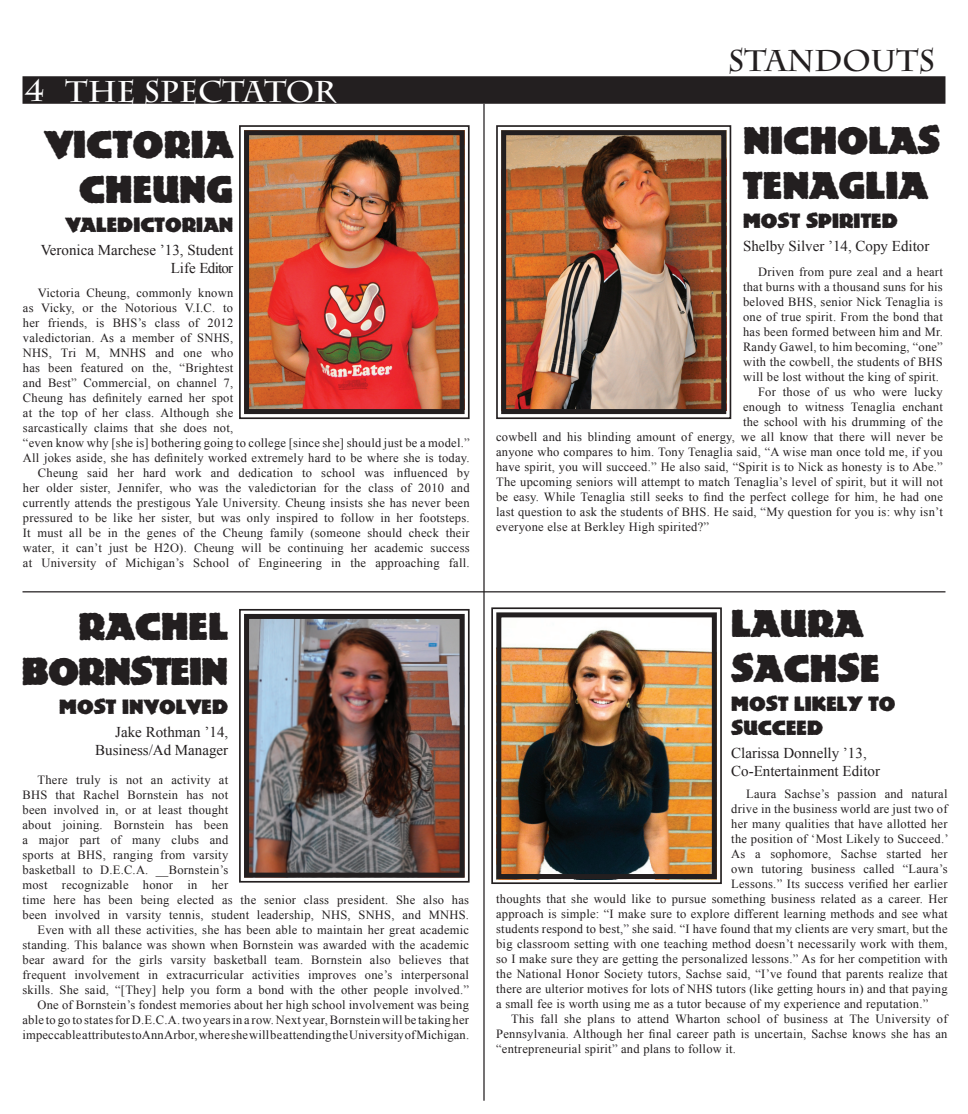
<style>
.page{position:relative;width:968px;height:1114px;background:#fff}
.page>*{position:absolute;margin:0;border:0;box-sizing:border-box;transform-origin:0 0}
.t1{font:37.5px/45px "AHJ Publicity";color:#231f20}
.t2{font:37.5px/45px "AHJ Publicity";letter-spacing:-.03em;color:#231f20;text-align:right}
.t3{font:700 30px "Charlemagne Std";letter-spacing:-.005em;color:#fff}
.t4{font:700 30px "Charlemagne Std";color:#231f20}
.t5{font:20px/24px "AHJ Publicity";color:#231f20}
.t6{font:15px/18px "Times New Roman";color:#231f20;text-align:right}
.t7{font:12.5px "Times New Roman";letter-spacing:.02em;color:#231f20}
</style>
<div class="page">
<div style="left:22px;top:76px;width:923px;height:28px;background:#231f20"></div>
<hr style="left:22px;top:591px;width:923px;height:1px;background:#231f20">
<img style="left:239px;top:125px;width:231px;height:295px">
<div style="left:244px;top:130px;width:220px;height:284px;border:5px solid #231f20"></div>
<img style="left:491px;top:607px;width:231px;height:277px">
<div style="left:496px;top:612px;width:221px;height:267px;border:5px solid #231f20"></div>
<img style="left:496px;top:125px;width:236px;height:295px">
<div style="left:501px;top:130px;width:225px;height:284px;border:5px solid #231f20"></div>
<img style="left:239px;top:609px;width:231px;height:274px">
<div style="left:244px;top:614px;width:220px;height:263px;border:5px solid #231f20"></div>
<hr style="left:483px;top:104px;width:1px;height:996px;background:#231f20">
<p class="t3" style="left:25px;top:74px;width:312px">4 THE SPECTATOR</p>
<p class="t1" style="left:44px;top:122px;width:190px;text-align:right">VICTORIA<br>CHEUNG</p>
<p class="t5" style="left:65px;top:213px;width:169px">VALEDICTORIAN</p>
<p class="t6" style="left:41px;top:241px;width:194px">Veronica Marchese ’13, Student<br>Life Editor</p>
<p class="t7" style="left:38px;top:284px;width:197px">Victoria Cheung, commonly known</p>
<p class="t7" style="left:23px;top:299px;width:212px">as Vicky, or the Notorious V.I.C. to</p>
<p class="t7" style="left:23px;top:314px;width:212px">her friends, is BHS’s class of 2012</p>
<p class="t7" style="left:23px;top:329px;width:212px">valedictorian. As a member of SNHS,</p>
<p class="t7" style="left:23px;top:344px;width:212px">NHS, Tri M, MNHS and one who</p>
<p class="t7" style="left:23px;top:359px;width:212px">has been featured on the, “Brightest</p>
<p class="t7" style="left:23px;top:374px;width:212px">and Best” Commercial, on channel 7,</p>
<p class="t7" style="left:23px;top:389px;width:212px">Cheung has definitely earned her spot</p>
<p class="t7" style="left:23px;top:404px;width:212px">at the top of her class. Although she</p>
<p class="t7" style="left:23px;top:419px;width:212px">sarcastically claims that she does not,</p>
<p class="t7" style="left:23px;top:434px;width:448px">“even know why [she is] bothering going to college [since she] should just be a model.”</p>
<p class="t7" style="left:23px;top:449px;width:448px">All jokes aside, she has definitely worked extremely hard to be where she is today.</p>
<p class="t7" style="left:38px;top:464px;width:433px">Cheung said her hard work and dedication to school was influenced by</p>
<p class="t7" style="left:23px;top:479px;width:448px">her older sister, Jennifer, who was the valedictorian for the class of 2010 and</p>
<p class="t7" style="left:23px;top:494px;width:448px">currently attends the prestigous Yale University. Cheung insists she has never been</p>
<p class="t7" style="left:23px;top:509px;width:448px">pressured to be like her sister, but was only inspired to follow in her footsteps.</p>
<p class="t7" style="left:23px;top:524px;width:448px">It must all be in the genes of the Cheung family (someone should check their</p>
<p class="t7" style="left:23px;top:539px;width:448px">water, it can’t just be H2O). Cheung will be continuing her academic success</p>
<p class="t7" style="left:23px;top:554px;width:448px">at University of Michigan’s School of Engineering in the approaching fall.</p>
<p class="t2" style="left:22px;top:605px;width:208px">RACHEL<br>BORNSTEIN</p>
<p class="t5" style="left:59px;top:695px;width:170px">MOST INVOLVED</p>
<p class="t6" style="left:95px;top:723px;width:134px">Jake Rothman ’14,<br>Business/Ad Manager</p>
<p class="t7" style="left:38px;top:771px;width:192px">There truly is not an activity at</p>
<p class="t7" style="left:23px;top:786px;width:207px">BHS that Rachel Bornstein has not</p>
<p class="t7" style="left:23px;top:801px;width:207px">been involved in, or at least thought</p>
<p class="t7" style="left:23px;top:816px;width:207px">about joining. Bornstein has been</p>
<p class="t7" style="left:23px;top:831px;width:207px">a major part of many clubs and</p>
<p class="t7" style="left:23px;top:846px;width:207px">sports at BHS, ranging from varsity</p>
<p class="t7" style="left:23px;top:861px;width:207px">basketball to D.E.C.A. __Bornstein’s</p>
<p class="t7" style="left:23px;top:876px;width:207px">most recognizable honor in her</p>
<p class="t7" style="left:23px;top:891px;width:448px">time here has been being elected as the senior class president. She also has</p>
<p class="t7" style="left:23px;top:906px;width:448px">been involved in varsity tennis, student leadership, NHS, SNHS, and MNHS.</p>
<p class="t7" style="left:38px;top:921px;width:433px">Even with all these activities, she has been able to maintain her great academic</p>
<p class="t7" style="left:23px;top:936px;width:448px">standing. This balance was shown when Bornstein was awarded with the academic</p>
<p class="t7" style="left:23px;top:951px;width:448px">bear award for the girls varsity basketball team. Bornstein also believes that</p>
<p class="t7" style="left:23px;top:966px;width:448px">frequent involvement in extracurricular activities improves one’s interpersonal</p>
<p class="t7" style="left:23px;top:981px;width:448px">skills. She said, “[They] help you form a bond with the other people involved.”</p>
<p class="t7" style="left:38px;top:996px;width:433px">One of Bornstein’s fondest memories about her high school involvement was being</p>
<p class="t7" style="left:23px;top:1011px;width:448px">able to go to states for D.E.C.A. two years in a row. Next year, Bornstein will be taking her</p>
<p class="t7" style="left:23px;top:1026px;width:448px">impeccable attributes to Ann Arbor, where she will be attending the University of Michigan.</p>
<p class="t4" style="left:727px;top:43px;width:209px">STANDOUTS</p>
<p class="t1" style="left:743px;top:119px;width:199px">NICHOLAS<br>TENAGLIA</p>
<p class="t5" style="left:743px;top:209px;width:156px">MOST SPIRITED</p>
<p class="t6" style="left:743px;top:237px;width:188px">Shelby Silver ’14, Copy Editor</p>
<p class="t7" style="left:758px;top:264px;width:186px">Driven from pure zeal and a heart</p>
<p class="t7" style="left:743px;top:279px;width:201px">that burns with a thousand suns for his</p>
<p class="t7" style="left:743px;top:294px;width:201px">beloved BHS, senior Nick Tenaglia is</p>
<p class="t7" style="left:743px;top:309px;width:201px">one of true spirit. From the bond that</p>
<p class="t7" style="left:743px;top:324px;width:201px">has been formed between him and Mr.</p>
<p class="t7" style="left:743px;top:339px;width:201px">Randy Gawel, to him becoming, “one”</p>
<p class="t7" style="left:743px;top:354px;width:201px">with the cowbell, the students of BHS</p>
<p class="t7" style="left:743px;top:369px;width:197px">will be lost without the king of spirit.</p>
<p class="t7" style="left:758px;top:384px;width:186px">For those of us who were lucky</p>
<p class="t7" style="left:743px;top:399px;width:201px">enough to witness Tenaglia enchant</p>
<p class="t7" style="left:743px;top:414px;width:201px">the school with his drumming of the</p>
<p class="t7" style="left:496px;top:429px;width:448px">cowbell and his blinding amount of energy, we all know that there will never be</p>
<p class="t7" style="left:496px;top:444px;width:448px">anyone who compares to him. Tony Tenaglia said, “A wise man once told me, if you</p>
<p class="t7" style="left:496px;top:459px;width:448px">have spirit, you will succeed.” He also said, “Spirit is to Nick as honesty is to Abe.”</p>
<p class="t7" style="left:496px;top:474px;width:448px">The upcoming seniors will attempt to match Tenaglia’s level of spirit, but it will not</p>
<p class="t7" style="left:496px;top:489px;width:448px">be easy. While Tenaglia still seeks to find the perfect college for him, he had one</p>
<p class="t7" style="left:496px;top:504px;width:448px">last question to ask the students of BHS. He said, “My question for you is: why isn’t</p>
<p class="t7" style="left:496px;top:519px;width:214px">everyone else at Berkley High spirited?”</p>
<p class="t1" style="left:731px;top:601px;width:150px">LAURA<br>SACHSE</p>
<p class="t5" style="left:731px;top:691px;width:166px">MOST LIKELY TO<br>SUCCEED</p>
<p class="t6" style="left:731px;top:743px;width:150px;text-align:left">Clarissa Donnelly ’13,<br>Co-Entertainment Editor</p>
<p class="t7" style="left:746px;top:785px;width:203px">Laura Sachse’s passion and natural</p>
<p class="t7" style="left:731px;top:800px;width:218px">drive in the business world are just two of</p>
<p class="t7" style="left:731px;top:815px;width:218px">her many qualities that have allotted her</p>
<p class="t7" style="left:731px;top:830px;width:219px">the position of ‘Most Likely to Succeed.’</p>
<p class="t7" style="left:731px;top:845px;width:218px">As a sophomore, Sachse started her</p>
<p class="t7" style="left:731px;top:860px;width:218px">own tutoring business called “Laura’s</p>
<p class="t7" style="left:731px;top:875px;width:218px">Lessons.” Its success verified her earlier</p>
<p class="t7" style="left:496px;top:890px;width:453px">thoughts that she would like to pursue something business related as a career. Her</p>
<p class="t7" style="left:496px;top:905px;width:453px">approach is simple: “I make sure to explore different learning methods and see what</p>
<p class="t7" style="left:496px;top:920px;width:453px">students respond to best,” she said. “I have found that my clients are very smart, but the</p>
<p class="t7" style="left:496px;top:935px;width:453px">big classroom setting with one teaching method doesn’t necessarily work with them,</p>
<p class="t7" style="left:496px;top:950px;width:453px">so I make sure they are getting the personalized lessons.” As for her competition with</p>
<p class="t7" style="left:496px;top:965px;width:453px">the National Honor Society tutors, Sachse said, “I’ve found that parents realize that</p>
<p class="t7" style="left:496px;top:980px;width:453px">there are ulterior motives for lots of NHS tutors (like getting hours in) and that paying</p>
<p class="t7" style="left:496px;top:995px;width:433px">a small fee is worth using me as a tutor because of my experience and reputation.”</p>
<p class="t7" style="left:511px;top:1010px;width:438px">This fall she plans to attend Wharton school of business at The University of</p>
<p class="t7" style="left:496px;top:1025px;width:453px">Pennsylvania. Although her final career path is uncertain, Sachse knows she has an</p>
<p class="t7" style="left:496px;top:1040px;width:241px">“entrepreneurial spirit” and plans to follow it.</p>
</div>
